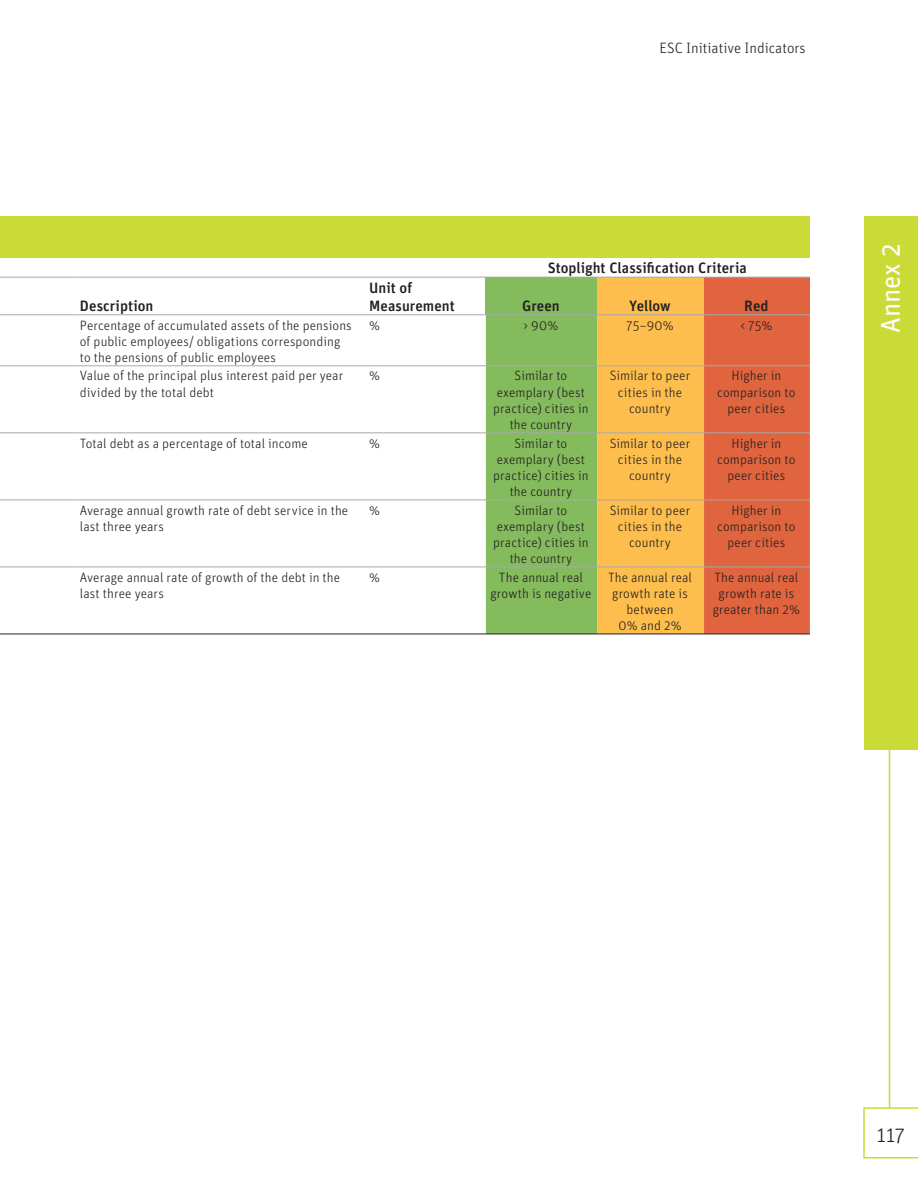
<style>
.page{position:relative;width:918px;height:1188px;background:#fff}
.page>*{position:absolute;margin:0;border:0;box-sizing:border-box;transform-origin:0 0}
.t1{font:27px "Unit";color:#fff}
.t2{font:300 21px "Unit";color:#231f20}
.t3{font:500 15px/18px "Unit";letter-spacing:.005em;color:#231f20}
.t4{font:300 15px "Unit";color:#231f20}
.t5{font:300 13.5px/16.2px "Unit";letter-spacing:.005em;color:#231f20;text-align:center}
</style>
<div class="page">
<div style="left:864px;top:216px;width:54px;height:534px;background:#cadb37"></div>
<hr style="left:889px;top:531px;width:1px;height:594px;background:#cadb37">
<svg style="left:863px;top:1107px;width:55px;height:52px"></svg>
<div style="left:0;top:216px;width:810px;height:42px;background:#cadb37"></div>
<div style="left:486px;top:277px;width:111px;height:38px;background:#84bb5d"></div>
<div style="left:597px;top:277px;width:107px;height:38px;background:#fdbe4d"></div>
<div style="left:704px;top:277px;width:106px;height:38px;background:#e0643d"></div>
<svg style="left:486px;top:315px;width:324px;height:319px;background:#c99f4e"></svg>
<hr style="left:486px;top:277px;width:324px;height:1px;background:#a7a9ac">
<hr style="left:0;top:366px;width:78px;height:1px;background:#a7a9ac">
<hr style="left:78px;top:366px;width:732px;height:1px;background:#a7a9ac">
<hr style="left:0;top:433px;width:78px;height:1px;background:#a7a9ac">
<hr style="left:78px;top:433px;width:732px;height:1px;background:#a7a9ac">
<hr style="left:0;top:500px;width:78px;height:1px;background:#a7a9ac">
<hr style="left:78px;top:500px;width:732px;height:1px;background:#a7a9ac">
<hr style="left:0;top:567px;width:78px;height:1px;background:#a7a9ac">
<hr style="left:78px;top:567px;width:732px;height:1px;background:#a7a9ac">
<hr style="left:0;top:314px;width:78px;height:1px;background:#a7a9ac">
<hr style="left:78px;top:314px;width:732px;height:1px;background:#a7a9ac">
<hr style="left:0;top:277px;width:78px;height:1px;background:#a7a9ac">
<hr style="left:78px;top:277px;width:408px;height:1px;background:#a7a9ac">
<hr style="left:0;top:634px;width:78px;height:1px;background:#231f20">
<hr style="left:78px;top:634px;width:732px;height:1px;background:#231f20">
<p class="t4" style="left:659px;top:43px;width:148px">ESC Initiative Indicators</p>
<p class="t3" style="left:80px;top:298px;width:75px">Description</p>
<p class="t3" style="left:369px;top:280px;width:87px">Unit of<br>Measurement</p>
<p class="t3" style="left:548px;top:261px;width:200px">Stoplight Classification Criteria</p>
<p class="t3" style="left:522px;top:298px;width:39px">Green</p>
<p class="t3" style="left:629px;top:298px;width:43px">Yellow</p>
<p class="t3" style="left:744px;top:298px;width:26px">Red</p>
<p class="t5" style="left:80px;top:318px;width:274px;text-align:left">Percentage of accumulated assets of the pensions of public employees/ obligations corresponding to the pensions of public employees</p>
<p class="t5" style="left:369px;top:318px;width:12px">%</p>
<p class="t5" style="left:524px;top:318px;width:36px">&gt; 90%</p>
<p class="t5" style="left:626px;top:318px;width:49px">75–90%</p>
<p class="t5" style="left:740px;top:318px;width:34px">&lt; 75%</p>
<p class="t5" style="left:80px;top:369px;width:265px;text-align:left">Value of the principal plus interest paid per year divided by the total debt</p>
<p class="t5" style="left:369px;top:369px;width:12px">%</p>
<p class="t5" style="left:493px;top:369px;width:97px">Similar to exemplary (best practice) cities in the country</p>
<p class="t5" style="left:610px;top:369px;width:82px">Similar to peer cities in the country</p>
<p class="t5" style="left:717px;top:369px;width:80px">Higher in comparison to peer cities</p>
<p class="t5" style="left:80px;top:436px;width:230px">Total debt as a percentage of total income</p>
<p class="t5" style="left:369px;top:436px;width:12px">%</p>
<p class="t5" style="left:493px;top:436px;width:97px">Similar to exemplary (best practice) cities in the country</p>
<p class="t5" style="left:610px;top:436px;width:82px">Similar to peer cities in the country</p>
<p class="t5" style="left:717px;top:436px;width:80px">Higher in comparison to peer cities</p>
<p class="t5" style="left:80px;top:503px;width:270px;text-align:left">Average annual growth rate of debt service in the last three years</p>
<p class="t5" style="left:369px;top:503px;width:12px">%</p>
<p class="t5" style="left:493px;top:503px;width:97px">Similar to exemplary (best practice) cities in the country</p>
<p class="t5" style="left:610px;top:503px;width:82px">Similar to peer cities in the country</p>
<p class="t5" style="left:717px;top:503px;width:80px">Higher in comparison to peer cities</p>
<p class="t5" style="left:80px;top:570px;width:262px;text-align:left">Average annual rate of growth of the debt in the last three years</p>
<p class="t5" style="left:369px;top:570px;width:12px">%</p>
<p class="t5" style="left:490px;top:570px;width:102px">The annual real growth is negative</p>
<p class="t5" style="left:608px;top:570px;width:85px">The annual real growth rate is between<br>0% and 2%</p>
<p class="t5" style="left:713px;top:570px;width:89px">The annual real growth rate is greater than 2%</p>
<h1 class="t1" style="left:880px;top:333px;width:92px;rotate:-90deg">Annex 2</h1>
<h2 class="t2" style="left:877px;top:1127px;width:30px">117</h2>
</div>
